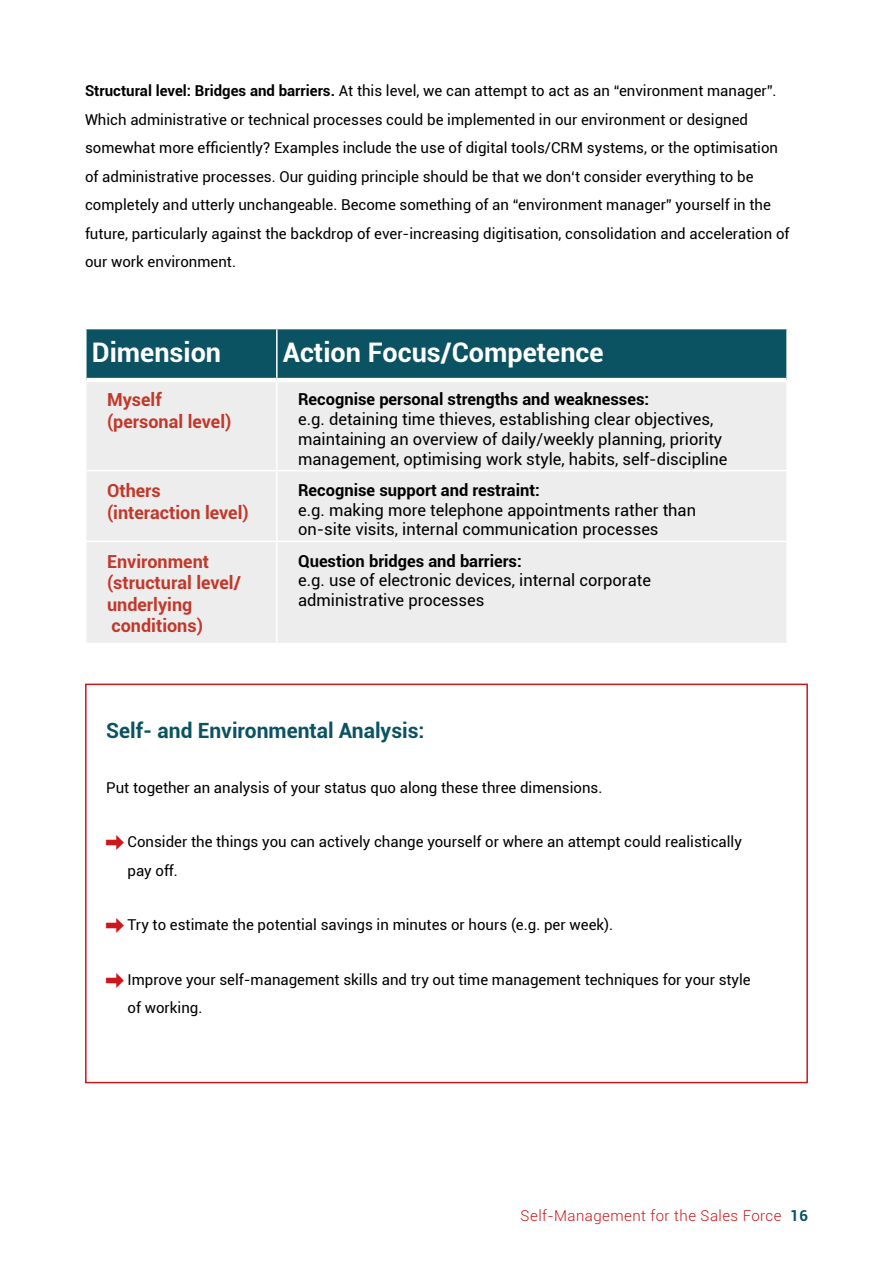
<style>
.page{position:relative;width:893px;height:1263px;background:#fff}
.page>*{position:absolute;margin:0;border:0;box-sizing:border-box;transform-origin:0 0}
.t1{font:700 27px "Roboto";color:#fff}
.t2{font:700 21px "Roboto";color:#0b5362}
.t3{font:700 18px/21.6px "Roboto";color:#c2382b}
.t4{font:16.5px/19.8px "Roboto";color:#000}
.t5{font:700 16.5px "Roboto";color:#000}
.t6{font:15px/28.5px "Roboto";color:#000}
.t7{font:300 15px "Roboto";letter-spacing:.03em;color:#cd171a}
.s1{font-weight:700}
.s2{font-weight:700;color:#0b5362}
</style>
<div class="page">
<div style="left:85px;top:684px;width:723px;height:399px;border:2px solid #cd171a"></div>
<div style="left:87px;top:329px;width:699px;height:49px;background:#0b5362"></div>
<div style="left:87px;top:382px;width:699px;height:261px;background:#ededed"></div>
<hr style="left:276px;top:382px;width:2px;height:88px;background:#fff">
<hr style="left:276px;top:471px;width:2px;height:70px;background:#fff">
<hr style="left:276px;top:542px;width:2px;height:101px;background:#fff">
<hr style="left:85px;top:470px;width:192px;height:1px;background:#fff">
<hr style="left:277px;top:470px;width:511px;height:1px;background:#fff">
<hr style="left:85px;top:541px;width:192px;height:1px;background:#fff">
<hr style="left:277px;top:541px;width:511px;height:1px;background:#fff">
<hr style="left:276px;top:329px;width:2px;height:49px;background:#fff">
<p class="t6" style="left:85px;top:76px;width:706px"><span class="s1">Structural level: Bridges and barriers.</span> At this level, we can attempt to act as an “environment manager”.<br>Which administrative or technical processes could be implemented in our environment or designed somewhat more efficiently? Examples include the use of digital tools/CRM systems, or the optimisation of administrative processes. Our guiding principle should be that we don‘t consider everything to be completely and utterly unchangeable. Become something of an “environment manager” yourself in the future, particularly against the backdrop of ever-increasing digitisation, consolidation and acceleration of our work environment.</p>
<h1 class="t1" style="left:92px;top:333px;width:131px">Dimension</h1>
<h1 class="t1" style="left:283px;top:333px;width:322px">Action Focus/Competence</h1>
<p class="t3" style="left:107px;top:388px;width:126px">Myself (personal level)</p>
<p class="t5" style="left:298px;top:388px;width:353px">Recognise personal strengths and weaknesses:</p>
<p class="t4" style="left:298px;top:409px;width:431px">e.g. detaining time thieves, establishing clear objectives, maintaining an overview of daily/weekly planning, priority management, optimising work style, habits, self-discipline</p>
<p class="t3" style="left:107px;top:479px;width:143px">Others (interaction level)</p>
<p class="t5" style="left:298px;top:478px;width:243px">Recognise support and restraint:</p>
<p class="t4" style="left:298px;top:499px;width:399px">e.g. making more telephone appointments rather than on-site visits, internal communication processes</p>
<p class="t3" style="left:107px;top:550px;width:135px">Environment (structural level/ underlying conditions)</p>
<p class="t5" style="left:298px;top:549px;width:225px">Question bridges and barriers:</p>
<p class="t4" style="left:298px;top:570px;width:354px">e.g. use of electronic devices, internal corporate administrative processes</p>
<h2 class="t2" style="left:106px;top:716px;width:320px">Self- and Environmental Analysis:</h2>
<p class="t6" style="left:106px;top:773px;width:498px">Put together an analysis of your status quo along these three dimensions.</p>
<p class="t6" style="left:128px;top:827px;width:616px">Consider the things you can actively change yourself or where an attempt could realistically pay off.</p>
<p class="t6" style="left:128px;top:910px;width:487px">Try to estimate the potential savings in minutes or hours (e.g. per week).</p>
<p class="t6" style="left:128px;top:965px;width:625px">Improve your self-management skills and try out time management techniques for your style of working.</p>
<p class="t7" style="left:521px;top:1205px;width:289px">Self-Management for the Sales Force <span class="s2">16</span></p>
</div>
